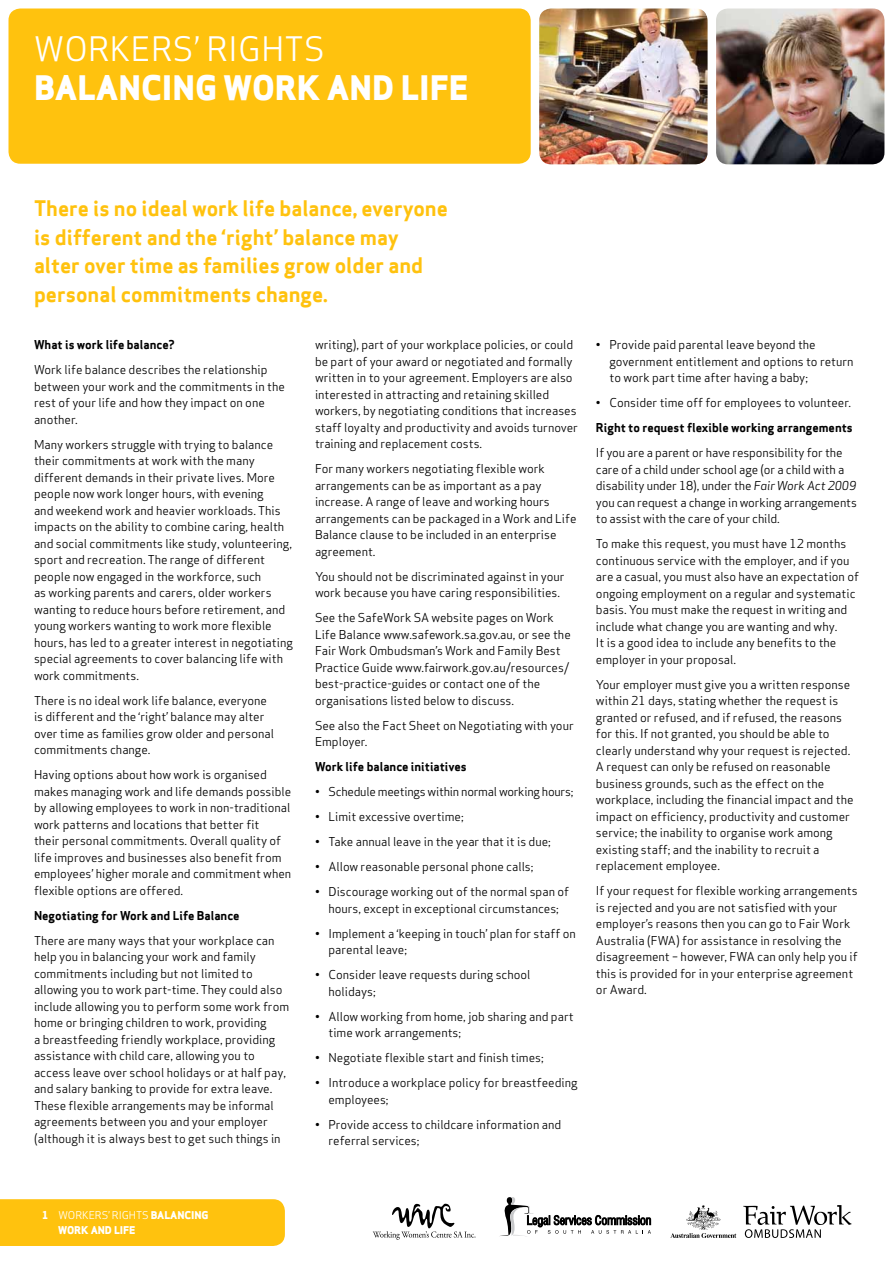
<style>
.page{position:relative;width:893px;height:1263px;background:#fff}
.page>*{position:absolute;margin:0;border:0;box-sizing:border-box;transform-origin:0 0}
.t1{font:800 33px "Apex Sans";color:#fff}
.t2{font:33px "Apex Sans";letter-spacing:.01em;color:#fff}
.t3{font:700 21px/28.5px "Apex Sans";color:#ffc20e}
.t4{font:12px/16.5px "Apex Sans";color:#000}
.t5{font:700 12px "Apex Sans";color:#000}
.t6{font:12px "Apex Sans";letter-spacing:-.02em;color:#000}
.t7{font:800 10.5px "Apex Sans";letter-spacing:-.005em;color:#fff}
.t8{font:10.5px "Apex Sans";color:#fff}
.s1{font-style:italic}
.s2{font-weight:800}
</style>
<div class="page">
<div style="left:0;top:1199px;width:285px;height:47px;background:#ffc20e"></div>
<img style="left:539px;top:9px;width:169px;height:155px">
<img style="left:716px;top:9px;width:168px;height:155px">
<div style="left:9px;top:9px;width:522px;height:155px;background:#ffc20e;border-radius:12px"></div>
<svg style="left:373px;top:1203px;width:102px;height:37px"></svg>
<svg style="left:670px;top:1205px;width:66px;height:33px"></svg>
<svg style="left:743px;top:1205px;width:108px;height:33px"></svg>
<svg style="left:499px;top:1197px;width:152px;height:40px"></svg>
<h1 class="t2" style="left:34px;top:22px;width:292px">Workers’ Rights</h1>
<h1 class="t1" style="left:34px;top:67px;width:436px">BALANCING WORK AND LIFE</h1>
<h2 class="t3" style="left:34px;top:194px;width:415px">There is no ideal work life balance, everyone is different and the ‘right’ balance may alter over time as families grow older and personal commitments change.</h2>
<p class="t5" style="left:34px;top:337px;width:142px">What is work life balance?</p>
<p class="t4" style="left:34px;top:360px;width:252px">Work life balance describes the relationship between your work and the commitments in the rest of your life and how they impact on one another.</p>
<p class="t4" style="left:34px;top:435px;width:260px">Many workers struggle with trying to balance their commitments at work with the many different demands in their private lives. More people now work longer hours, with evening<br>and weekend work and heavier workloads. This impacts on the ability to combine caring, health and social commitments like study, volunteering, sport and recreation. The range of different people now engaged in the workforce, such<br>as working parents and carers, older workers wanting to reduce hours before retirement, and young workers wanting to work more flexible hours, has led to a greater interest in negotiating special agreements to cover balancing life with work commitments.</p>
<p class="t4" style="left:34px;top:691px;width:242px">There is no ideal work life balance, everyone is different and the ‘right’ balance may alter over time as families grow older and personal commitments change.</p>
<p class="t4" style="left:34px;top:765px;width:259px">Having options about how work is organised makes managing work and life demands possible by allowing employees to work in non-traditional work patterns and locations that better fit<br>their personal commitments. Overall quality of life improves and businesses also benefit from employees’ higher morale and commitment when flexible options are offered.</p>
<p class="t5" style="left:34px;top:908px;width:207px">Negotiating for Work and Life Balance</p>
<p class="t4" style="left:34px;top:931px;width:257px">There are many ways that your workplace can help you in balancing your work and family commitments including but not limited to allowing you to work part-time. They could also include allowing you to perform some work from home or bringing children to work, providing<br>a breastfeeding friendly workplace, providing assistance with child care, allowing you to access leave over school holidays or at half pay, and salary banking to provide for extra leave.<br>These flexible arrangements may be informal agreements between you and your employer (although it is always best to get such things in</p>
<p class="t4" style="left:315px;top:335px;width:264px">writing), part of your workplace policies, or could be part of your award or negotiated and formally written in to your agreement. Employers are also interested in attracting and retaining skilled workers, by negotiating conditions that increases staff loyalty and productivity and avoids turnover training and replacement costs.</p>
<p class="t4" style="left:315px;top:459px;width:263px">For many workers negotiating flexible work arrangements can be as important as a pay increase. A range of leave and working hours arrangements can be packaged in a Work and Life Balance clause to be included in an enterprise agreement.</p>
<p class="t4" style="left:315px;top:567px;width:251px">You should not be discriminated against in your work because you have caring responsibilities.</p>
<p class="t4" style="left:315px;top:608px;width:257px">See the SafeWork SA website pages on Work Life Balance www.safework.sa.gov.au, or see the Fair Work Ombudsman’s Work and Family Best Practice G uide www.fairwork.gov.au/resources/ best-practice-guides or contact one of the organisations listed below to discuss.</p>
<p class="t4" style="left:315px;top:716px;width:260px">See also the Fact Sheet on Negotiating with your<br>Employer.</p>
<p class="t5" style="left:315px;top:759px;width:153px">Work life balance initiatives</p>
<p class="t6" style="left:315px;top:782px;width:260px">• Schedule meetings within normal working hours;</p>
<p class="t4" style="left:315px;top:807px;width:150px">• Limit excessive overtime;</p>
<p class="t4" style="left:315px;top:832px;width:237px">• Take annual leave in the year that it is due;</p>
<p class="t4" style="left:315px;top:857px;width:220px">• Allow reasonable personal phone calls;</p>
<p class="t4" style="left:315px;top:882px;width:256px;text-align:center">• Discourage working out of the normal span of hours, except in exceptional circumstances;</p>
<p class="t4" style="left:328px;top:924px;width:249px;text-indent:-14px">• Implement a ‘keeping in touch’ plan for staff on parental leave;</p>
<p class="t4" style="left:328px;top:965px;width:204px;text-indent:-14px">• Consider leave requests during school holidays;</p>
<p class="t4" style="left:328px;top:1007px;width:247px;text-indent:-14px">• Allow working from home, job sharing and part time work arrangements;</p>
<p class="t4" style="left:315px;top:1048px;width:230px">• Negotiate flexible start and finish times;</p>
<p class="t4" style="left:328px;top:1074px;width:251px;text-indent:-14px">• Introduce a workplace policy for breastfeeding employees;</p>
<p class="t4" style="left:328px;top:1115px;width:234px;text-indent:-14px">• Provide access to childcare information and referral services;</p>
<p class="t4" style="left:609px;top:335px;width:246px;text-indent:-14px">• Provide paid parental leave beyond the government entitlement and options to return to work part time after having a baby;</p>
<p class="t4" style="left:596px;top:393px;width:257px">• Consider time off for employees to volunteer.</p>
<p class="t5" style="left:596px;top:420px;width:258px">Right to request flexible working arrangements</p>
<p class="t4" style="left:596px;top:443px;width:262px">If you are a parent or have responsibility for the care of a child under school age (or a child with a disability under 18), under the <span class="s1">Fair Work Act 2009 </span>you can request a change in working arrangements to assist with the care of your child.</p>
<p class="t4" style="left:596px;top:534px;width:264px">To make this request, you must have 12 months continuous service with the employer, and if you are a casual, you must also have an expectation of ongoing employment on a regular and systematic basis. You must make the request in writing and include what change you are wanting and why.<br>It is a good idea to include any benefits to the employer in your proposal.</p>
<p class="t4" style="left:596px;top:675px;width:259px">Your employer must give you a written response within 21 days, stating whether the request is granted or refused, and if refused, the reasons for this. If not granted, you should be able to clearly understand why your request is rejected.<br>A request can only be refused on reasonable business grounds, such as the effect on the workplace, including the financial impact and the impact on efficiency, productivity and customer service; the inability to organise work among existing staff; and the inability to recruit a replacement employee.</p>
<p class="t4" style="left:596px;top:881px;width:263px">If your request for flexible working arrangements is rejected and you are not satisfied with your employer’s reasons then you can go to Fair Work Australia (FWA) for assistance in resolving the disagreement – however, FWA can only help you if this is provided for in your enterprise agreement or Award.</p>
<p class="t8" style="left:42px;top:1206px;width:34px"><span class="s2">1</span> WORKERS</p>
<p class="t8" style="left:108px;top:1206px;width:11px">’ RIGHTS</p>
<p class="t7" style="left:151px;top:1208px;width:59px">BALANCING</p>
<p class="t7" style="left:58px;top:1223px;width:79px">WORK AND LIFE</p>
</div>
